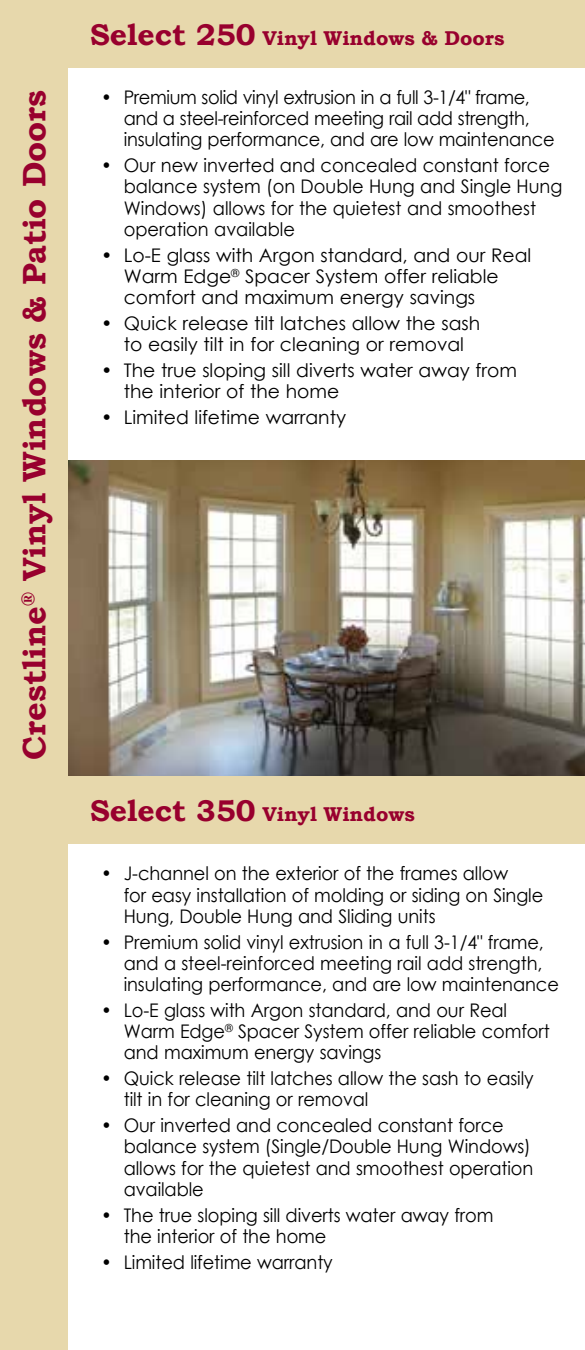
<style>
.page{position:relative;width:585px;height:1350px;background:#fff}
.page>*{position:absolute;margin:0;border:0;box-sizing:border-box;transform-origin:0 0}
.t1{font:700 32.5px "Bookman Old Style";color:#98002e}
.t2{font:700 20px "Bookman Old Style";color:#98002e}
.t3{font:18.75px/21.2px "Century Gothic";letter-spacing:-.005em;color:#000;scale:.95 1}
.t4{font:18.75px/21.2px "Century Gothic";letter-spacing:-.005em;color:#000}
.s1{font-size:30px}
</style>
<div class="page">
<img style="left:68px;top:460px;width:517px;height:316px">
<div style="left:0;top:0;width:585px;height:68px;background:#e7d8ac"></div>
<div style="left:0;top:776px;width:585px;height:68px;background:#e7d8ac"></div>
<div style="left:0;top:0;width:68px;height:1350px;background:#e7d8ac"></div>
<h1 class="t1" style="left:11px;top:760px;width:671px;rotate:-90deg">Crestline<sup>®</sup> Vinyl Windows &amp; Patio Doors</h1>
<p class="t2" style="left:90px;top:23px;width:416px"><span class="s1">Select 250</span> Vinyl Windows &amp; Doors</p>
<p class="t3" style="left:124px;top:86px;width:455px;text-indent:-22px">• Premium solid vinyl extrusion in a full 3-1/4" frame, and a steel-reinforced meeting rail add strength, insulating performance, and are low maintenance</p>
<p class="t3" style="left:124px;top:154px;width:463px;text-indent:-22px">• Our new inverted and concealed constant force balance system (on Double Hung and Single Hung Windows) allows for the quietest and smoothest operation available</p>
<p class="t4" style="left:124px;top:244px;width:409px;text-indent:-22px">• Lo-E glass with Argon standard, and our Real<br>Warm Edge<sup>®</sup> Spacer System offer reliable comfort and maximum energy savings</p>
<p class="t4" style="left:101px;top:312px;width:380px;text-align:center">• Quick release tilt latches allow the sash to easily tilt in for cleaning or removal</p>
<p class="t4" style="left:124px;top:359px;width:395px;text-indent:-22px">• The true sloping sill diverts water away from the interior of the home</p>
<p class="t4" style="left:101px;top:406px;width:246px">• Limited lifetime warranty</p>
<p class="t2" style="left:90px;top:799px;width:326px"><span class="s1">Select 350</span> Vinyl Windows</p>
<p class="t3" style="left:124px;top:863px;width:443px;text-indent:-22px">• J-channel on the exterior of the frames allow<br>for easy installation of molding or siding on Single<br>Hung, Double Hung and Sliding units</p>
<p class="t3" style="left:124px;top:931px;width:460px;text-indent:-22px">• Premium solid vinyl extrusion in a full 3-1/4" frame, and a steel-reinforced meeting rail add strength, insulating performance, and are low maintenance</p>
<p class="t3" style="left:124px;top:999px;width:450px;text-indent:-22px">• Lo-E glass with Argon standard, and our Real<br>Warm Edge<sup>®</sup> Spacer System offer reliable comfort and maximum energy savings</p>
<p class="t3" style="left:124px;top:1067px;width:433px;text-indent:-22px">• Quick release tilt latches allow the sash to easily tilt in for cleaning or removal</p>
<p class="t3" style="left:124px;top:1114px;width:433px;text-indent:-22px">• Our inverted and concealed constant force balance system (Single/Double Hung Windows) allows for the quietest and smoothest operation available</p>
<p class="t3" style="left:124px;top:1204px;width:391px;text-indent:-22px">• The true sloping sill diverts water away from the interior of the home</p>
<p class="t3" style="left:101px;top:1251px;width:245px">• Limited lifetime warranty</p>
</div>
